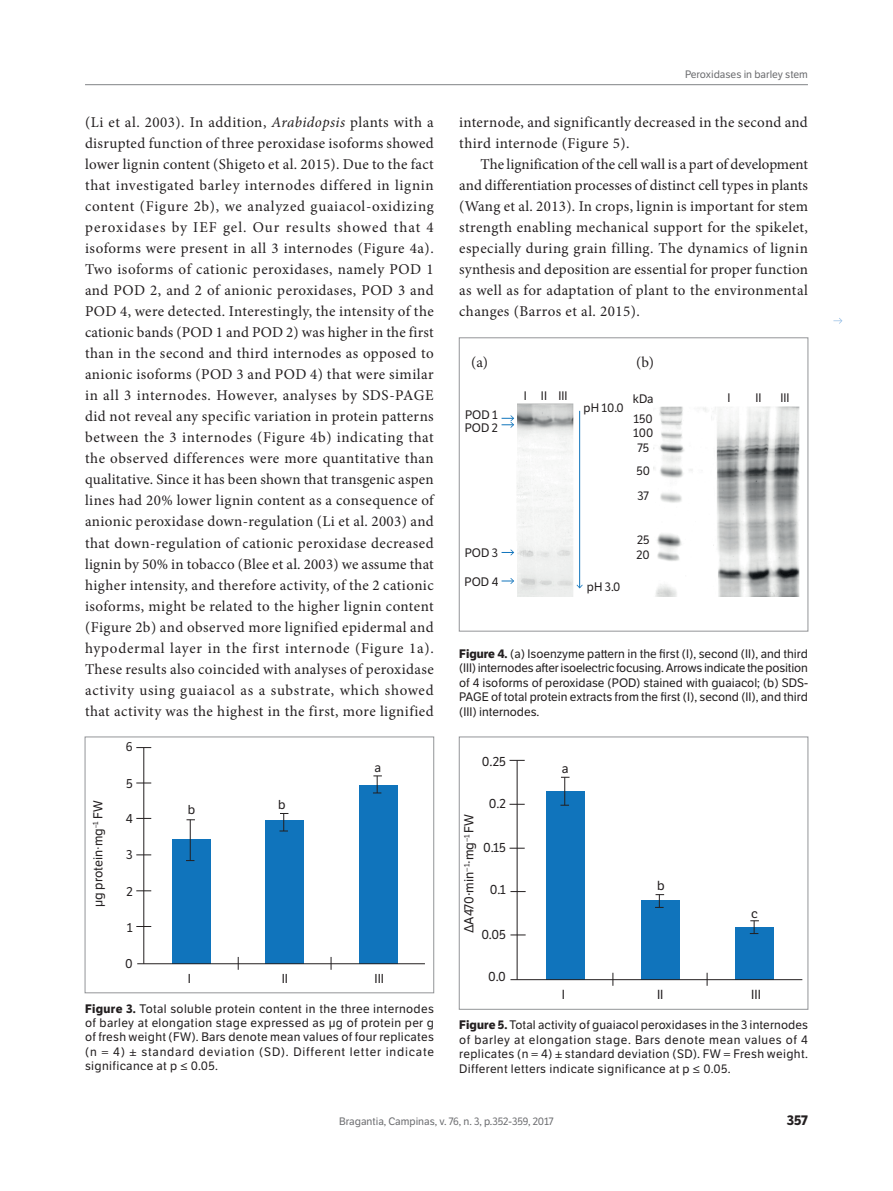
<style>
.page{position:relative;width:893px;height:1191px;background:#fff}
.page>*{position:absolute;margin:0;border:0;box-sizing:border-box;transform-origin:0 0}
.t1{font:15px/21px "Minion Pro";letter-spacing:.025em;color:#231f20;text-align:justify}
.t2{font:700 13.5px "LFT Etica";color:#231f20}
.t3{font:12.75px "LFT Etica";color:#231f20}
.t4{font:12.6px "LFT Etica";color:#231f20}
.t5{font:12px/14.4px "LFT Etica";letter-spacing:.02em;color:#231f20}
.t6{font:10.5px "LFT Etica";color:#6c6d70}
.s1{font-style:italic}
.s2{font-weight:700}
</style>
<div class="page">
<hr style="left:85px;top:84px;width:723px;height:1px;background:#808285">
<div style="left:172px;top:839px;width:38px;height:124px;background:#1074bc"></div>
<div style="left:265px;top:820px;width:39px;height:143px;background:#1074bc"></div>
<div style="left:359px;top:785px;width:38px;height:178px;background:#1074bc"></div>
<hr style="left:190px;top:819px;width:1px;height:41px;background:#231f20">
<svg style="left:279px;top:813px;width:9px;height:18px"></svg>
<svg style="left:373px;top:775px;width:9px;height:18px"></svg>
<hr style="left:143px;top:747px;width:1px;height:216px;background:#231f20">
<hr style="left:137px;top:963px;width:288px;height:1px;background:#231f20">
<svg style="left:238px;top:957px;width:1px;height:12px"></svg>
<svg style="left:331px;top:957px;width:1px;height:12px"></svg>
<svg style="left:136px;top:926px;width:15px;height:1px"></svg>
<svg style="left:136px;top:890px;width:15px;height:1px"></svg>
<svg style="left:136px;top:854px;width:15px;height:1px"></svg>
<svg style="left:136px;top:782px;width:15px;height:1px"></svg>
<svg style="left:136px;top:747px;width:15px;height:1px"></svg>
<svg style="left:136px;top:818px;width:15px;height:1px"></svg>
<div style="left:85px;top:736px;width:349px;height:257px;border:1px solid #939598"></div>
<img style="left:517px;top:403px;width:283px;height:193px">
<div style="left:575px;top:395px;width:51px;height:209px;background:#fff"></div>
<div style="left:626px;top:368px;width:27px;height:205px;background:#fff"></div>
<div style="left:699px;top:380px;width:93px;height:25px;background:#fff"></div>
<svg style="left:502px;top:415px;width:12px;height:13px"></svg>
<svg style="left:502px;top:549px;width:12px;height:6px"></svg>
<svg style="left:502px;top:578px;width:12px;height:6px"></svg>
<hr style="left:579px;top:411px;width:1px;height:176px;background:#1074bc">
<svg style="left:577px;top:584px;width:6px;height:4px"></svg>
<div style="left:459px;top:337px;width:349px;height:294px;border:1px solid #939598"></div>
<div style="left:546px;top:790px;width:39px;height:189px;background:#1074bc"></div>
<div style="left:641px;top:900px;width:38px;height:79px;background:#1074bc"></div>
<div style="left:735px;top:927px;width:39px;height:52px;background:#1074bc"></div>
<svg style="left:560px;top:777px;width:9px;height:29px"></svg>
<svg style="left:655px;top:894px;width:9px;height:14px"></svg>
<svg style="left:750px;top:920px;width:9px;height:14px"></svg>
<hr style="left:517px;top:760px;width:1px;height:219px;background:#231f20">
<hr style="left:510px;top:979px;width:292px;height:1px;background:#231f20">
<svg style="left:612px;top:972px;width:1px;height:13px"></svg>
<svg style="left:707px;top:972px;width:1px;height:13px"></svg>
<svg style="left:510px;top:934px;width:16px;height:1px"></svg>
<svg style="left:510px;top:891px;width:16px;height:1px"></svg>
<svg style="left:510px;top:804px;width:15px;height:1px"></svg>
<svg style="left:510px;top:760px;width:15px;height:1px"></svg>
<svg style="left:510px;top:847px;width:15px;height:1px"></svg>
<div style="left:459px;top:736px;width:349px;height:273px;border:1px solid #939598"></div>
<svg style="left:833px;top:318px;width:9px;height:6px"></svg>
<p class="t6" style="left:685px;top:68px;width:124px">Peroxidases in barley stem</p>
<p class="t1" style="left:85px;top:112px;width:350px">( Li et al. 2003). In addition, <span class="s1">Arabidopsis</span> plants with a disrupted function of three peroxidase isoforms showed lower lignin content ( Shigeto et al. 2015). Due to the fact that investigated barley internodes differed in lignin content (Figure 2b), we analyzed guaiacol-oxidizing peroxidases by IEF gel. Our results showed that 4 isoforms were present in all 3 internodes (Figure 4a).<br>Two isoforms of cationic peroxidases, namely POD 1 and POD 2, and 2 of anionic peroxidases, POD 3 and POD 4, were detected. Interestingly, the intensity of the cationic bands (POD 1 and POD 2) was higher in the first than in the second and third internodes as opposed to anionic isoforms (POD 3 and POD 4) that were similar in all 3 internodes. However, analyses by SDS-PAGE did not reveal any specific variation in protein patterns between the 3 internodes (Figure 4b) indicating that the observed differences were more quantitative than qualitative. Since it has been shown that transgenic aspen lines had 20% lower lignin content as a consequence of anionic peroxidase down-regulation ( Li et al. 2003) and that down-regulation of cationic peroxidase decreased lignin by 50% in tobacco ( Blee et al. 2003) we assume that higher intensity, and therefore activity, of the 2 cationic isoforms, might be related to the higher lignin content (Figure 2b) and observed more lignified epidermal and hypodermal layer in the first internode (Figure 1a).<br>These results also coincided with analyses of peroxidase activity using guaiacol as a substrate, which showed that activity was the highest in the first, more lignified</p>
<p class="t1" style="left:459px;top:112px;width:350px">internode, and significantly decreased in the second and third internode (Figure 5).</p>
<p class="t1" style="left:459px;top:154px;width:350px;text-indent:21px">The lignification of the cell wall is a part of development and differentiation processes of distinct cell types in plants ( Wang et al. 2013). In crops, lignin is important for stem strength enabling mechanical support for the spikelet, especially during grain filling. The dynamics of lignin synthesis and deposition are essential for proper function as well as for adaptation of plant to the environmental changes ( Barros et al. 2015).</p>
<p class="t1" style="left:471px;top:351px;width:18px">(a)</p>
<p class="t1" style="left:636px;top:351px;width:19px">(b)</p>
<p class="t5" style="left:524px;top:389px;width:45px">I II III</p>
<p class="t5" style="left:728px;top:390px;width:5px">I</p>
<p class="t5" style="left:755px;top:390px;width:8px">II</p>
<p class="t5" style="left:780px;top:390px;width:11px">III</p>
<p class="t5" style="left:584px;top:401px;width:42px">pH 10.0</p>
<p class="t5" style="left:633px;top:389px;width:22px;line-height:20.1px">kDa<br>150</p>
<p class="t5" style="left:633px;top:426px;width:22px;text-align:center">100<br>75</p>
<p class="t5" style="left:636px;top:458px;width:15px;line-height:25.2px">50<br>37</p>
<p class="t5" style="left:637px;top:533px;width:15px">25<br>20</p>
<p class="t5" style="left:465px;top:409px;width:35px;line-height:12.6px">POD 1<br>POD 2</p>
<p class="t5" style="left:465px;top:545px;width:35px">POD 3</p>
<p class="t5" style="left:464px;top:575px;width:35px">POD 4</p>
<p class="t5" style="left:587px;top:580px;width:35px">pH 3.0</p>
<p class="t5" style="left:459px;top:647px;width:350px;text-align:justify"><span class="s2">Figure 4.</span> (a) Isoenzyme pattern in the first (I), second (II), and third (III) internodes after isoelectric focusing. Arrows indicate the position of 4 isoforms of peroxidase (POD) stained with guaiacol; (b) SDS-PAGE of total protein extracts from the first (I), second (II), and third (III) internodes.</p>
<p class="t4" style="left:91px;top:907px;width:108px;rotate:-90deg">μg protein∙mg<sup>–1</sup> FW</p>
<p class="t4" style="left:126px;top:739px;width:8px">6</p>
<p class="t4" style="left:126px;top:776px;width:8px">5</p>
<p class="t4" style="left:126px;top:811px;width:8px">4</p>
<p class="t4" style="left:126px;top:846px;width:8px">3</p>
<p class="t4" style="left:126px;top:884px;width:8px">2</p>
<p class="t4" style="left:127px;top:919px;width:7px">1</p>
<p class="t4" style="left:125px;top:956px;width:9px">0</p>
<p class="t4" style="left:188px;top:802px;width:9px">b</p>
<p class="t4" style="left:278px;top:797px;width:9px">b</p>
<p class="t4" style="left:375px;top:760px;width:8px">a</p>
<p class="t4" style="left:188px;top:971px;width:5px">I</p>
<p class="t4" style="left:282px;top:971px;width:8px">II</p>
<p class="t4" style="left:375px;top:971px;width:11px">III</p>
<p class="t5" style="left:85px;top:1001px;width:350px;text-align:justify"><span class="s2">Figure 3.</span> Total soluble protein content in the three internodes of barley at elongation stage expressed as µg of protein per g of fresh weight (FW). Bars denote mean values of four replicates (n = 4) ± standard deviation (SD). Different letter indicate significance at p ≤ 0.05.</p>
<p class="t3" style="left:482px;top:753px;width:25px">0.25</p>
<p class="t3" style="left:489px;top:795px;width:19px">0.2</p>
<p class="t3" style="left:483px;top:840px;width:24px">0.15</p>
<p class="t3" style="left:490px;top:882px;width:18px">0.1</p>
<p class="t3" style="left:481px;top:927px;width:26px">0.05</p>
<p class="t3" style="left:488px;top:969px;width:19px">0.0</p>
<p class="t3" style="left:462px;top:933px;width:121px;rotate:-90deg">ΔA470·min<sup>−1</sup>∙mg<sup>−1</sup> FW</p>
<p class="t3" style="left:562px;top:761px;width:8px">a</p>
<p class="t3" style="left:657px;top:878px;width:9px">b</p>
<p class="t3" style="left:751px;top:906px;width:8px">c</p>
<p class="t3" style="left:562px;top:987px;width:5px">I</p>
<p class="t3" style="left:657px;top:987px;width:8px">II</p>
<p class="t3" style="left:751px;top:987px;width:11px">III</p>
<p class="t5" style="left:459px;top:1018px;width:350px;text-align:justify"><span class="s2">Figure 5.</span> Total activity of guaiacol peroxidases in the 3 internodes of barley at elongation stage. Bars denote mean values of 4 replicates (n = 4) ± standard deviation (SD). FW = Fresh weight.<br>Different letters indicate significance at p ≤ 0.05.</p>
<p class="t6" style="left:339px;top:1115px;width:216px">Bragantia, Campinas, v. 76, n. 3, p.352-359, 2017</p>
<p class="t2" style="left:787px;top:1112px;width:23px">357</p>
</div>
